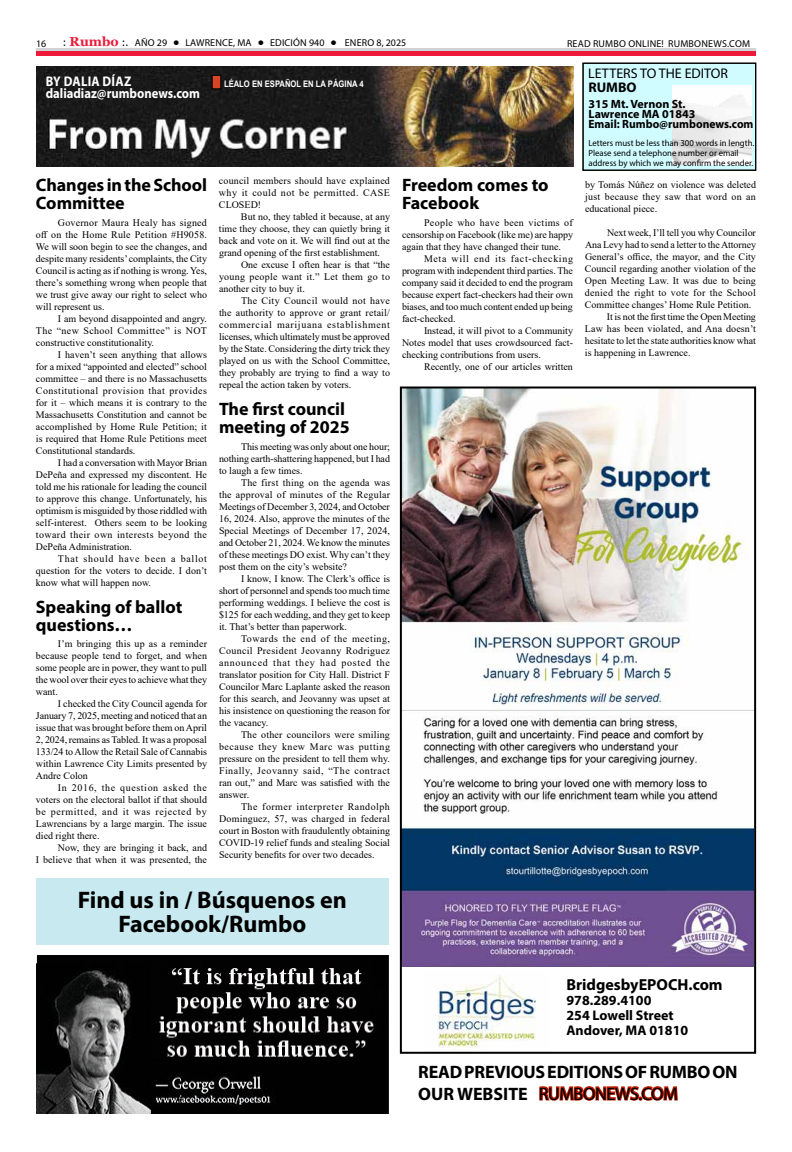
<style>
.page{position:relative;width:792px;height:1152px;background:#fff}
.page>*{position:absolute;margin:0;border:0;box-sizing:border-box;transform-origin:0 0}
.t1{font:700 24px/24px "Myriad Pro";color:#000;text-align:center}
.t2{font:700 18px/18px "Myriad Pro";color:#000}
.t3{font:700 16px "Myriad Pro";color:#000}
.t4{font:700 14px/15px "Myriad Pro";color:#000}
.t5{font:700 14px/12px "Myriad Pro";color:#fff;scale:.9 1}
.t6{font:14px "Myriad Pro";color:#000}
.t7{font:700 12px/10px "Myriad Pro";color:#000}
.t8{font:10px/12px "Times New Roman";color:#000;text-align:justify}
.t9{font:10px "Myriad Pro";letter-spacing:.02em;color:#000}
.t10{font:10px "Times New Roman";letter-spacing:.03em;color:#000}
.t11{font:10px "Times New Roman";letter-spacing:.02em;color:#000}
.t12{font:10px "Times New Roman";letter-spacing:.065em;color:#000}
.t13{font:10px "Times New Roman";letter-spacing:.025em;color:#000}
.t14{font:9px/10px "Myriad Pro";color:#000}
.t15{font:700 9px "Arial";color:#fff;scale:.85 1}
.s1{font-family:"Tahoma"}
.s2{font-family:"Georgia";font-weight:700;font-size:13px;color:#ed1a3b}
.s3{font-family:"Tahoma";font-weight:700;color:#fff}
.s4{font-weight:400;color:#bf1d00}
</style>
<div class="page">
<div style="left:36px;top:51px;width:720px;height:5px;background:#ed1a3b"></div>
<hr style="left:36px;top:48px;width:720px;height:2px;background:#d1d3d4">
<div style="left:583px;top:65px;width:173px;height:106px;background:#d1fcff"></div>
<div style="left:583px;top:63px;width:173px;height:107px;border:1px solid #000"></div>
<img style="left:672px;top:85px;width:80px;height:79px">
<img style="left:37px;top:67px;width:537px;height:100px">
<div style="left:212px;top:75px;width:9px;height:14px;background:#d74526;border:1px solid #000"></div>
<img style="left:36px;top:955px;width:353px;height:159px">
<div style="left:36px;top:878px;width:353px;height:66px;background:#c8e9ef"></div>
<img style="left:403px;top:389px;width:350px;height:577px">
<img style="left:437px;top:975px;width:99px;height:73px">
<div style="left:400px;top:386px;width:356px;height:668px;border:2px solid #000"></div>
<p class="t9" style="left:36px;top:37px;width:12px">16</p>
<p class="t9" style="left:63px;top:36px;width:345px"><span class="s1">:</span> <span class="s2">Rumbo</span> <span class="s1">:.</span> AÑO 29 <span class="s3">•</span> LAWRENCE, MA <span class="s3">•</span> EDICIÓN 940 <span class="s3">•</span> ENERO 8, 2025</p>
<p class="t9" style="left:567px;top:37px;width:185px">READ RUMBO ONLINE! RUMBONEWS.COM</p>
<h3 class="t6" style="left:588px;top:64px;width:141px">LETTERS TO THE EDITOR</h3>
<h3 class="t4" style="left:589px;top:80px;width:50px">RUMBO</h3>
<p class="t7" style="left:589px;top:99px;width:167px">315 Mt. Vernon St.<br>Lawrence MA 01843<br>Email: Rumbo@rumbonews.com</p>
<p class="t14" style="left:589px;top:138px;width:167px">Letters must be less than 300 words in length.<br>Please send a telephone number or email address by which we may confirm the sender.</p>
<h3 class="t5" style="left:46px;top:75px;width:173px">BY DALIA DÍAZ daliadiaz@rumbonews.com</h3>
<p class="t15" style="left:224px;top:77px;width:166px">LÉALO EN ESPAÑOL EN LA PÁGINA 4</p>
<h2 class="t2" style="left:36px;top:175px;width:173px">Changes in the School<br>Committee</h2>
<p class="t8" style="left:36px;top:216px;width:173px;text-indent:22px">Governor Maura Healy has signed off on the Home Rule Petition #H9058.<br>We will soon begin to see the changes, and despite many residents’ complaints, the City Council is acting as if nothing is wrong. Yes, there’s something wrong when people that we trust give away our right to select who will represent us.</p>
<p class="t8" style="left:36px;top:312px;width:173px;text-indent:22px">I am beyond disappointed and angry.<br>The “new School Committee” is NOT constructive constitutionality.</p>
<p class="t8" style="left:36px;top:348px;width:173px;text-indent:22px">I haven’t seen anything that allows for a mixed “appointed and elected” school committee – and there is no Massachusetts Constitutional provision that provides for it – which means it is contrary to the Massachusetts Constitution and cannot be accomplished by Home Rule Petition; it is required that Home Rule Petitions meet Constitutional standards.</p>
<p class="t8" style="left:36px;top:456px;width:173px;text-indent:22px">I had a conversation with Mayor Brian DePeña and expressed my discontent. He told me his rationale for leading the council to approve this change. Unfortunately, his optimism is misguided by those riddled with self-interest. Others seem to be looking toward their own interests beyond the DePeña Administration.</p>
<p class="t8" style="left:36px;top:552px;width:173px;text-indent:22px">That should have been a ballot question for the voters to decide. I don’t know what will happen now.</p>
<h2 class="t2" style="left:36px;top:597px;width:148px">Speaking of ballot questions…</h2>
<p class="t8" style="left:36px;top:637px;width:173px;text-indent:22px">I’m bringing this up as a reminder because people tend to forget, and when some people are in power, they want to pull the wool over their eyes to achieve what they want.</p>
<p class="t8" style="left:36px;top:697px;width:173px;text-indent:22px">I checked the City Council agenda for January 7, 2025, meeting and noticed that an issue that was brought before them on April 2, 2024, remains as Tabled. It was a proposal 133/24 to Allow the Retail Sale of Cannabis within Lawrence City Limits presented by Andre Colon</p>
<p class="t8" style="left:36px;top:781px;width:173px;text-indent:22px">In 2016, the question asked the voters on the electoral ballot if that should be permitted, and it was rejected by Lawrencians by a large margin. The issue died right there.</p>
<p class="t8" style="left:36px;top:841px;width:173px;text-align:right">Now, they are bringing it back, and<br>I believe that when it was presented, the</p>
<p class="t8" style="left:219px;top:175px;width:173px">council members should have explained why it could not be permitted. CASE CLOSED!</p>
<p class="t8" style="left:241px;top:211px;width:151px">But no, they tabled it because, at any</p>
<p class="t8" style="left:219px;top:223px;width:173px">time they choose, they can quietly bring it</p>
<p class="t8" style="left:219px;top:235px;width:173px">back and vote on it. We will find out at the</p>
<p class="t8" style="left:219px;top:247px;width:163px">grand opening of the first establishment.</p>
<p class="t8" style="left:241px;top:259px;width:151px">One excuse I often hear is that “the</p>
<p class="t10" style="left:219px;top:270px;width:173px">young people want it.” Let them go to</p>
<p class="t8" style="left:219px;top:283px;width:87px">another city to buy it.</p>
<p class="t10" style="left:241px;top:294px;width:151px">The City Council would not have</p>
<p class="t11" style="left:219px;top:306px;width:173px">the authority to approve or grant retail/</p>
<p class="t12" style="left:219px;top:318px;width:172px">commercial marijuana establishment</p>
<p class="t8" style="left:219px;top:331px;width:172px">licenses, which ultimately must be approved</p>
<p class="t8" style="left:219px;top:343px;width:173px">by the State. Considering the dirty trick they</p>
<p class="t8" style="left:219px;top:355px;width:173px">played on us with the School Committee,</p>
<p class="t8" style="left:219px;top:367px;width:173px">they probably are trying to find a way to</p>
<p class="t8" style="left:219px;top:379px;width:134px">repeal the action taken by voters.</p>
<h2 class="t2" style="left:219px;top:400px;width:132px">The first council meeting of 2025</h2>
<p class="t8" style="left:219px;top:440px;width:173px;text-indent:22px">This meeting was only about one hour; nothing earth-shattering happened, but I had to laugh a few times.</p>
<p class="t8" style="left:219px;top:476px;width:173px;text-indent:22px">The first thing on the agenda was the approval of minutes of the Regular Meetings of December 3, 2024, and October 16, 2024. Also, approve the minutes of the Special Meetings of December 17, 2024, and October 21, 2024. We know the minutes of these meetings DO exist. Why can’t they post them on the city’s website?</p>
<p class="t8" style="left:219px;top:572px;width:173px;text-indent:22px">I know, I know. The Clerk’s office is short of personnel and spends too much time performing weddings. I believe the cost is $125 for each wedding, and they get to keep it. That’s better than paperwork.</p>
<p class="t8" style="left:219px;top:632px;width:173px;text-indent:22px">Towards the end of the meeting, Council President Jeovanny Rodriguez announced that they had posted the translator position for City Hall. District F Councilor Marc Laplante asked the reason for this search, and Jeovanny was upset at his insistence on questioning the reason for the vacancy.</p>
<p class="t8" style="left:219px;top:728px;width:173px;text-indent:22px">The other councilors were smiling because they knew Marc was putting pressure on the president to tell them why.<br>Finally, Jeovanny said, “The contract ran out,” and Marc was satisfied with the answer.</p>
<p class="t8" style="left:219px;top:800px;width:173px;text-indent:22px">The former interpreter Randolph Dominguez, 57, was charged in federal court in Boston with fraudulently obtaining COVID-19 relief funds and stealing Social Security benefits for over two decades.</p>
<h1 class="t1" style="left:78px;top:887px;width:271px">Find us in / Búsquenos en<br>Facebook/Rumbo</h1>
<h2 class="t2" style="left:402px;top:175px;width:148px">Freedom comes to<br>Facebook</h2>
<p class="t8" style="left:402px;top:216px;width:173px;text-indent:22px">People who have been victims of censorship on Facebook (like me) are happy again that they have changed their tune.</p>
<p class="t8" style="left:402px;top:252px;width:173px;text-indent:22px">Meta will end its fact-checking program with independent third parties. The company said it decided to end the program because expert fact-checkers had their own biases, and too much content ended up being fact-checked.</p>
<p class="t8" style="left:402px;top:324px;width:173px;text-indent:22px">Instead, it will pivot to a Community Notes model that uses crowdsourced fact&shy;checking contributions from users.</p>
<p class="t8" style="left:424px;top:360px;width:150px">Recently, one of our articles written</p>
<p class="t8" style="left:585px;top:179px;width:173px">by Tomás Núñez on violence was deleted just because they saw that word on an educational piece.</p>
<p class="t8" style="left:607px;top:227px;width:150px">Next week, I’ll tell you why Councilor</p>
<p class="t8" style="left:585px;top:239px;width:173px">Ana Levy had to send a letter to the Attorney</p>
<p class="t8" style="left:585px;top:251px;width:172px">General’s office, the mayor, and the City</p>
<p class="t8" style="left:585px;top:263px;width:173px">Council regarding another violation of the</p>
<p class="t8" style="left:585px;top:275px;width:172px">Open Meeting Law. It was due to being</p>
<p class="t13" style="left:585px;top:286px;width:172px">denied the right to vote for the School</p>
<p class="t8" style="left:585px;top:299px;width:168px">Committee changes’ Home Rule Petition.</p>
<p class="t8" style="left:607px;top:311px;width:150px">It is not the first time the Open Meeting</p>
<p class="t8" style="left:585px;top:323px;width:173px">Law has been violated, and Ana doesn’t</p>
<p class="t8" style="left:585px;top:335px;width:173px">hesitate to let the state authorities know what</p>
<p class="t8" style="left:585px;top:347px;width:107px">is happening in Lawrence.</p>
<h3 class="t3" style="left:566px;top:974px;width:158px">BridgesbyEPOCH.com</h3>
<h3 class="t4" style="left:566px;top:992px;width:123px">978.289.4100<br>254 Lowell Street<br>Andover, MA 01810</h3>
<h2 class="t2" style="left:418px;top:1060px;width:321px;line-height:22px">READ PREVIOUS EDITIONS OF RUMBO ON<br>OUR WEBSITE <span class="s4">RUMBONEWS.COM</span></h2>
</div>
